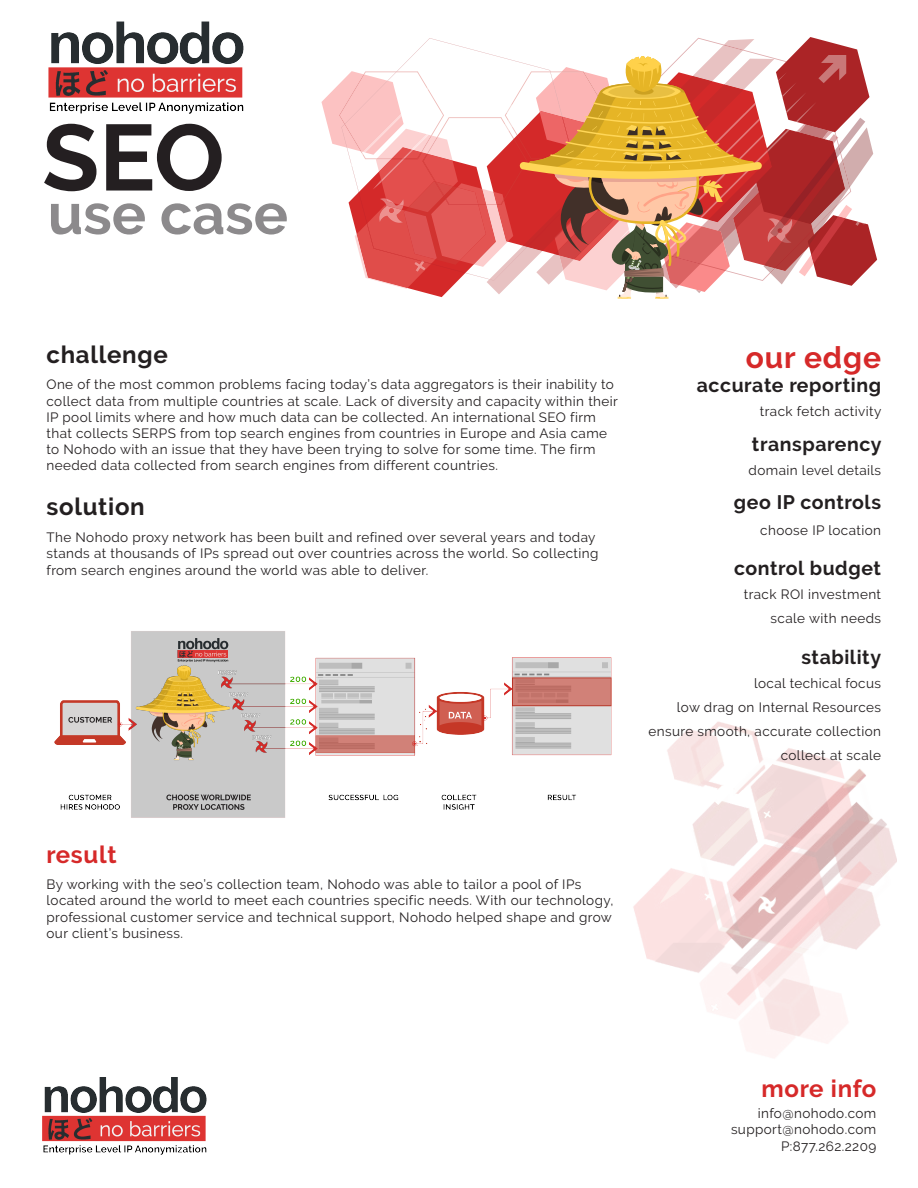
<style>
.page{position:relative;width:918px;height:1188px;background:#fff}
.page>*{position:absolute;margin:0;border:0;box-sizing:border-box;transform-origin:0 0}
.t1{font:700 93.45px "Raleway";color:#241f21}
.t2{font:700 57.3px "Raleway";color:#8c8a8c}
.t3{font:700 30px "Raleway";letter-spacing:.03em;color:#d62929}
.t4{font:700 24px "Raleway";letter-spacing:.03em;color:#231f20}
.t5{font:700 24px "Raleway";letter-spacing:.03em;color:#d62929}
.t6{font:700 19.5px "Raleway";letter-spacing:.03em;color:#231f20}
.t7{font:13.5px/16.2px "Raleway";letter-spacing:.03em;color:#231f20}
</style>
<div class="page">
<img style="left:633px;top:721px;width:264px;height:337px">
<svg style="left:321px;top:37px;width:556px;height:262px"></svg>
<img style="left:54px;top:631px;width:558px;height:187px">
<img style="left:42px;top:1077px;width:165px;height:78px">
<img style="left:48px;top:21px;width:196px;height:93px">
<h1 class="t1" style="left:42px;top:103px;width:184px">SEO</h1>
<h2 class="t2" style="left:48px;top:180px;width:242px">use case</h2>
<h3 class="t4" style="left:46px;top:340px;width:123px">challenge</h3>
<p class="t7" style="left:46px;top:377px;width:573px">One of the most common problems facing today’s data aggregators is their inability to collect data from multiple countries at scale. Lack of diversity and capacity within their IP pool limits where and how much data can be collected. An international SEO firm that collects SERPS from top search engines from countries in Europe and Asia came to Nohodo with an issue that they have been trying to solve for some time. The firm needed data collected from search engines from different countries.</p>
<h3 class="t4" style="left:46px;top:493px;width:100px">solution</h3>
<p class="t7" style="left:46px;top:529px;width:554px">The Nohodo proxy network has been built and refined over several years and today stands at thousands of IPs spread out over countries across the world. So collecting from search engines around the world was able to deliver.</p>
<h3 class="t3" style="left:746px;top:340px;width:137px">our edge</h3>
<h3 class="t6" style="left:697px;top:374px;width:186px">accurate reporting</h3>
<p class="t7" style="left:760px;top:404px;width:123px">track fetch activity</p>
<h3 class="t6" style="left:752px;top:433px;width:131px">transparency</h3>
<p class="t7" style="left:749px;top:462px;width:134px">domain level details</p>
<h3 class="t6" style="left:734px;top:491px;width:149px">geo IP controls</h3>
<p class="t7" style="left:760px;top:522px;width:122px">choose IP location</p>
<h3 class="t6" style="left:734px;top:557px;width:149px">control budget</h3>
<p class="t7" style="left:744px;top:583px;width:139px;line-height:24px;text-align:right">track ROI investment scale with needs</p>
<h3 class="t6" style="left:801px;top:646px;width:81px">stability</h3>
<p class="t7" style="left:649px;top:671px;width:234px;line-height:24px;text-align:right">local techical focus<br>low drag on Internal Resources ensure smooth, accurate collection collect at scale</p>
<h3 class="t5" style="left:46px;top:840px;width:72px">result</h3>
<p class="t7" style="left:46px;top:876px;width:569px">By working with the seo’s collection team, Nohodo was able to tailor a pool of IPs located around the world to meet each countries specific needs. With our technology, professional customer service and technical support, Nohodo helped shape and grow our client’s business.</p>
<h3 class="t5" style="left:762px;top:1074px;width:116px">more info</h3>
<p class="t7" style="left:731px;top:1105px;width:147px;text-align:right">info@nohodo.com support@nohodo.com<br>P:877.262.2209</p>
</div>
